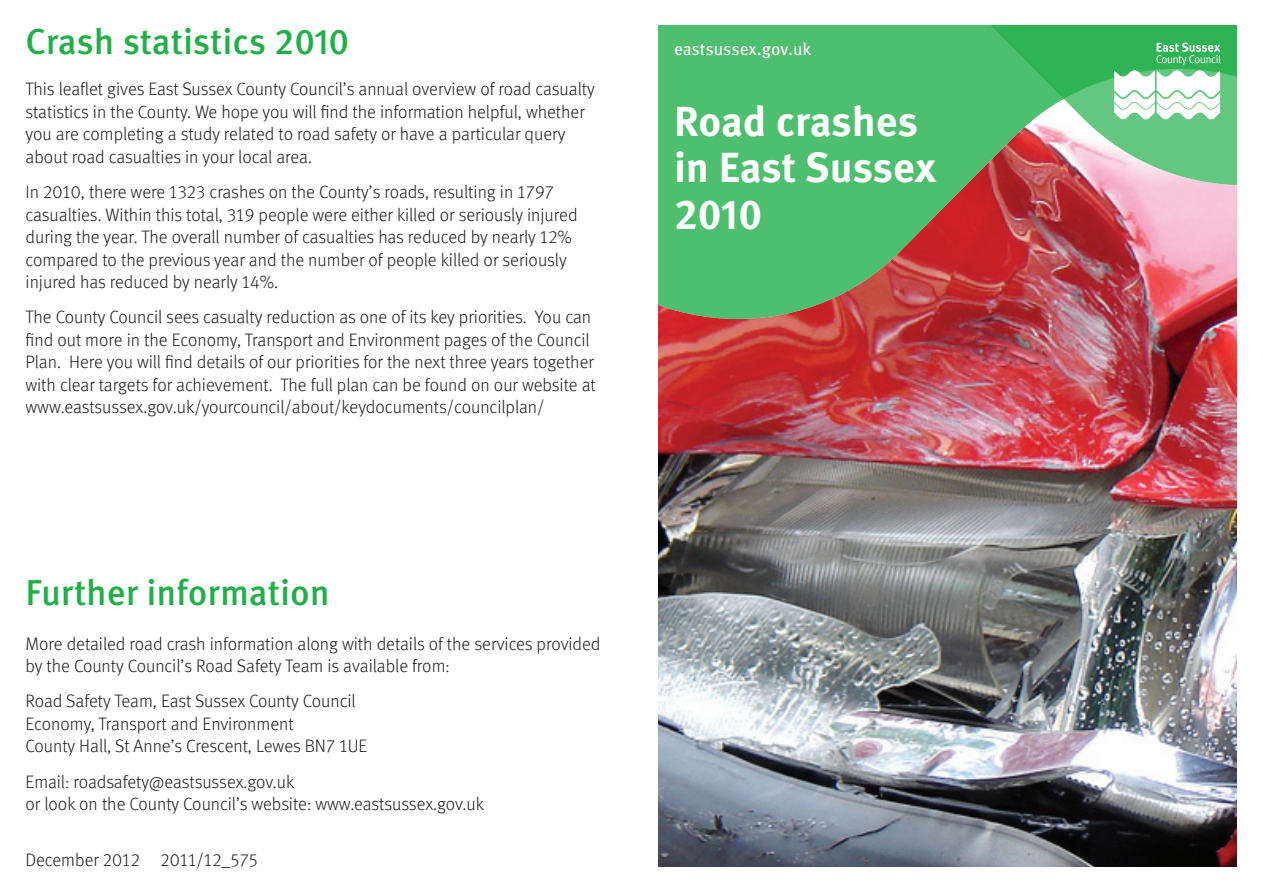
<style>
.page{position:relative;width:1263px;height:893px;background:#fff}
.page>*{position:absolute;margin:0;border:0;box-sizing:border-box;transform-origin:0 0}
.t1{font:700 42px/46.5px "Meta Pro";letter-spacing:-.005em;color:#fff}
.t2{font:500 36px "Meta Pro";color:#22af4a}
.t3{font:18px/22.5px "Meta Light LF";color:#231f20}
.t4{font:17.25px "Meta Pro";letter-spacing:-.005em;color:#fff}
</style>
<div class="page">
<img style="left:658px;top:342px;width:579px;height:525px">
<img style="left:658px;top:321px;width:579px;height:21px">
<img style="left:658px;top:188px;width:579px;height:133px">
<svg style="left:658px;top:25px;width:579px;height:163px;background:#5eba73"></svg>
<svg style="left:1114px;top:43px;width:106px;height:77px"></svg>
<h2 class="t2" style="left:26px;top:19px;width:325px">Crash statistics 2010</h2>
<p class="t3" style="left:26px;top:78px;width:571px">This leaflet gives East Sussex County Council’s annual overview of road casualty statistics in the County. We hope you will find the information helpful, whether you are completing a study related to road safety or have a particular query about road casualties in your local area.</p>
<p class="t3" style="left:26px;top:180px;width:554px">In 2010, there were 1323 crashes on the County’s roads, resulting in 1797 casualties. Within this total, 319 people were either killed or seriously injured during the year. The overall number of casualties has reduced by nearly 12% compared to the previous year and the number of people killed or seriously injured has reduced by nearly 14%.</p>
<p class="t3" style="left:26px;top:306px;width:572px">The County Council sees casualty reduction as one of its key priorities. You can find out more in the Economy, Transport and Environment pages of the Council Plan. Here you will find details of our priorities for the next three years together with clear targets for achievement. The full plan can be found on our website at www.eastsussex.gov.uk/yourcouncil/about/keydocuments/councilplan/</p>
<h2 class="t2" style="left:26px;top:570px;width:306px">Further information</h2>
<p class="t3" style="left:26px;top:632px;width:576px">More detailed road crash information along with details of the services provided by the County Council’s Road Safety Team is available from:</p>
<p class="t3" style="left:26px;top:690px;width:343px">Road Safety Team, East Sussex County Council<br>Economy, Transport and Environment<br>County Hall, St Anne’s Crescent, Lewes BN7 1UE</p>
<p class="t3" style="left:26px;top:770px;width:460px">Email: roadsafety@eastsussex.gov.uk<br>or look on the County Council’s website: www.eastsussex.gov.uk</p>
<p class="t3" style="left:26px;top:848px;width:234px">December 2012 2011/12_575</p>
<p class="t4" style="left:674px;top:38px;width:139px">eastsussex.gov.uk</p>
<h1 class="t1" style="left:674px;top:98px;width:264px">Road crashes in East Sussex<br>2010</h1>
</div>
